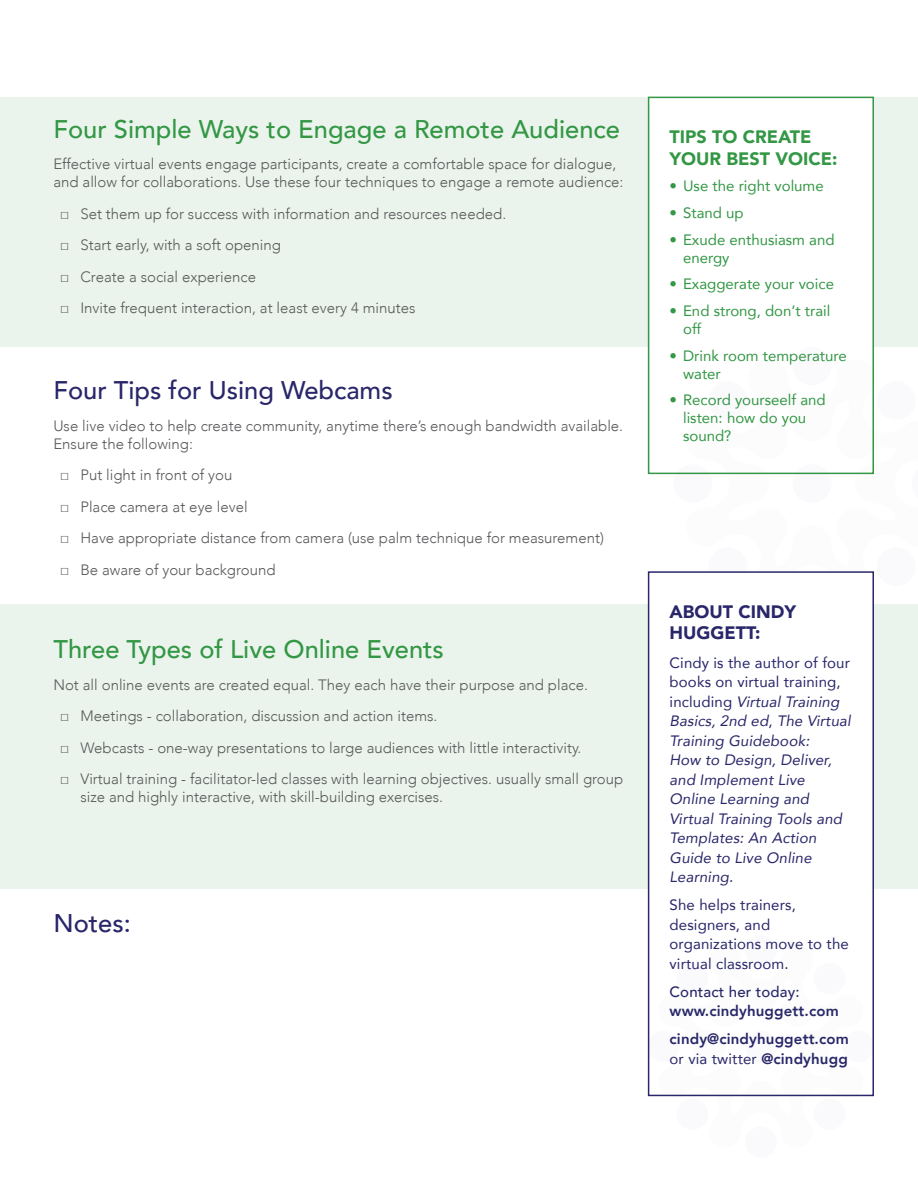
<style>
.page{position:relative;width:918px;height:1188px;background:#fff}
.page>*{position:absolute;margin:0;border:0;box-sizing:border-box;transform-origin:0 0}
.t1{font:500 25.5px "Avenir";color:#339745}
.t2{font:500 25.5px "Avenir";color:#29266a}
.t3{font:900 18px/21.6px "Avenir";color:#339745}
.t4{font:900 18px/21.6px "Avenir";color:#29266a}
.t5{font:300 15px/18px "Avenir";color:#57585a}
.t6{font:italic 15px/19.5px "Avenir";letter-spacing:.01em;color:#29266a}
.t7{font:15px/18px "Avenir";color:#339745}
.t8{font:800 15px/19.5px "Avenir";letter-spacing:.01em;color:#29266a}
.t9{font:15px/19.5px "Avenir";letter-spacing:.01em;color:#29266a}
.s1{font-family:"Arial";font-weight:400}
.s2{font-style:normal}
.s3{font-style:inherit}
.s4{font-weight:500}
.s5{font-weight:400}
</style>
<div class="page">
<div style="left:0;top:97px;width:918px;height:250px;background:#ebf4ec"></div>
<div style="left:0;top:604px;width:918px;height:285px;background:#ebf4ec"></div>
<div style="left:649px;top:97px;width:224px;height:376px;background:#fff"></div>
<div style="left:648px;top:97px;width:226px;height:377px;border:2px solid #339745"></div>
<svg style="left:715px;top:358px;width:159px;height:117px"></svg>
<svg style="left:790px;top:358px;width:44px;height:29px"></svg>
<div style="left:877px;top:381px;width:39px;height:39px;background:#fafafc;border-radius:50%"></div>
<div style="left:708px;top:547px;width:39px;height:39px;background:#fafafc;border-radius:50%"></div>
<svg style="left:672px;top:471px;width:43px;height:4px"></svg>
<div style="left:877px;top:547px;width:39px;height:39px;background:#fafafc;border-radius:50%"></div>
<div style="left:708px;top:381px;width:39px;height:39px;background:#fafafc;border-radius:50%"></div>
<svg style="left:792px;top:464px;width:40px;height:39px"></svg>
<div style="left:649px;top:572px;width:224px;height:523px;background:#fff"></div>
<div style="left:648px;top:571px;width:226px;height:525px;border:2px solid #29266a"></div>
<svg style="left:647px;top:933px;width:227px;height:164px"></svg>
<div style="left:814px;top:1098px;width:32px;height:32px;background:#fafafc;border-radius:50%"></div>
<div style="left:676px;top:963px;width:32px;height:32px;background:#fafafc;border-radius:50%"></div>
<div style="left:745px;top:1031px;width:32px;height:31px;background:#fafafc;border-radius:50%"></div>
<p class="t1" style="left:53px;top:107px;width:568px">Four Simple Ways to Engage a Remote Audience</p>
<p class="t5" style="left:53px;top:155px;width:572px">Effective virtual events engage participants, create a comfortable space for dialogue, and allow for collaborations. Use these four techniques to engage a remote audience:</p>
<p class="t5" style="left:60px;top:205px;width:448px"><span class="s1">□</span> Set them up for success with information and resources needed.</p>
<p class="t5" style="left:60px;top:236px;width:222px"><span class="s1">□</span> Start early, with a soft opening</p>
<p class="t5" style="left:60px;top:268px;width:197px"><span class="s1">□</span> Create a social experience</p>
<p class="t5" style="left:60px;top:299px;width:357px"><span class="s1">□</span> Invite frequent interaction, at least every 4 minutes</p>
<p class="t2" style="left:53px;top:368px;width:341px">Four Tips for Using Webcams</p>
<p class="t5" style="left:53px;top:417px;width:571px">Use live video to help create community, anytime there’s enough bandwidth available.<br>Ensure the following:</p>
<p class="t5" style="left:60px;top:466px;width:174px"><span class="s1">□</span> Put light in front of you</p>
<p class="t5" style="left:60px;top:498px;width:189px"><span class="s1">□</span> Place camera at eye level</p>
<p class="t5" style="left:60px;top:529px;width:545px"><span class="s1">□</span> Have appropriate distance from camera (use palm technique for measurement)</p>
<p class="t5" style="left:60px;top:561px;width:217px"><span class="s1">□</span> Be aware of your background</p>
<p class="t1" style="left:53px;top:627px;width:392px">Three Types of Live Online Events</p>
<p class="t5" style="left:53px;top:676px;width:536px">Not all online events are created equal. They each have their purpose and place.</p>
<p class="t5" style="left:60px;top:707px;width:379px"><span class="s1">□</span> Meetings - collaboration, discussion and action items.</p>
<p class="t5" style="left:60px;top:739px;width:523px"><span class="s1">□</span> Webcasts - one-way presentations to large audiences with little interactivity.</p>
<p class="t5" style="left:80px;top:770px;width:545px;text-indent:-20px"><span class="s1">□</span> Virtual training - facilitator-led classes with learning objectives. usually small group size and highly interactive, with skill-building exercises.</p>
<p class="t2" style="left:53px;top:901px;width:79px">Notes:</p>
<p class="t3" style="left:670px;top:126px;width:169px">TIPS TO CREATE<br>YOUR BEST VOICE:</p>
<p class="t7" style="left:670px;top:177px;width:156px">• Use the right volume</p>
<p class="t7" style="left:670px;top:203px;width:76px">• Stand up</p>
<p class="t7" style="left:683px;top:230px;width:153px;text-indent:-14px">• Exude enthusiasm and energy</p>
<p class="t7" style="left:670px;top:275px;width:166px">• Exaggerate your voice</p>
<p class="t7" style="left:683px;top:301px;width:149px;text-indent:-14px">• End strong, don’t trail off</p>
<p class="t7" style="left:683px;top:346px;width:165px;text-indent:-14px">• Drink room temperature water</p>
<p class="t7" style="left:683px;top:391px;width:144px;text-indent:-14px">• Record yourseelf and listen: how do you sound?</p>
<p class="t4" style="left:670px;top:600px;width:128px">ABOUT CINDY<br>HUGGETT:</p>
<p class="t6" style="left:670px;top:652px;width:183px"><span class="s2">Cindy is the author of four books on virtual training,<br>i n c l u d i n g</span> <span class="s3">VirtualTraining<br>Basics,2nd ed</span><span class="s2">,</span> Th e Vi rt u a l<br>Training Guidebook:<br>How to Design, Deliver, and Implement Live<br>Online Learning and<br>Virtual Training Tools and<br>Templates: An Action<br>Guide to Live Online<br>Learning.</p>
<p class="t9" style="left:670px;top:895px;width:181px">She helps trainers, designers, and organizations move to the virtual classroom.</p>
<p class="t8" style="left:670px;top:982px;width:171px"><span class="s4">Contact her today: </span>www.cindyhuggett.com</p>
<p class="t8" style="left:670px;top:1030px;width:181px">cindy@cindyhuggett.com <span class="s5">or via twitter</span> @cindyhugg</p>
</div>
